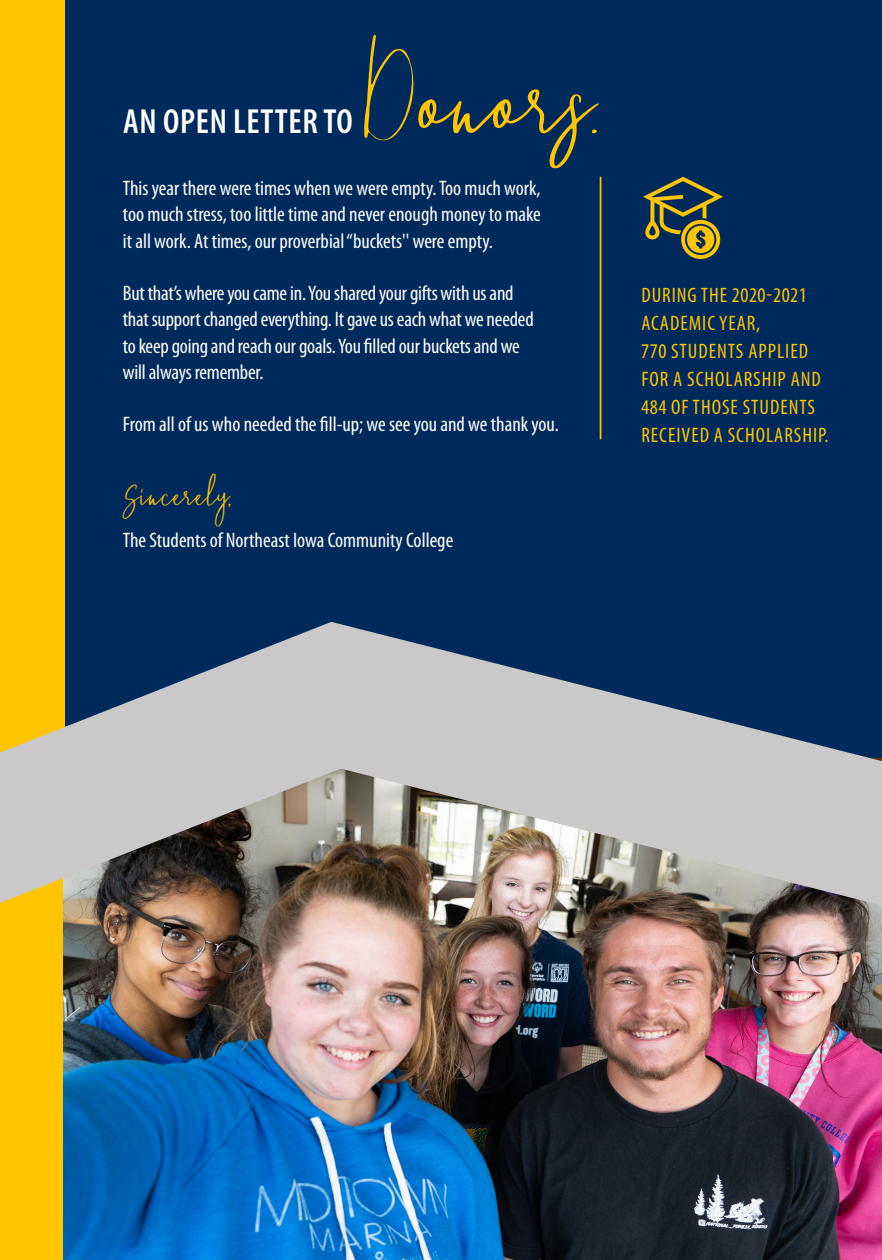
<style>
.page{position:relative;width:882px;height:1260px;background:#fff}
.page>*{position:absolute;margin:0;border:0;box-sizing:border-box;transform-origin:0 0}
.t1{font:140px "Hey Kent";color:#ffc500}
.t2{font:43.75px "Hey Kent";color:#ffc500}
.t3{font:600 condensed 35px "Myriad Pro";letter-spacing:.02em;color:#fff}
.t4{font:condensed 21px/26.2px "Myriad Pro";letter-spacing:-.01em;color:#fff;text-align:justify}
.t5{font:condensed 21px/28px "Myriad Pro";letter-spacing:.045em;color:#ffc500}
</style>
<div class="page">
<div style="left:66px;top:0;width:816px;height:764px;background:#00295c"></div>
<div style="left:0;top:0;width:65px;height:1260px;background:#ffc500"></div>
<hr style="left:600px;top:177px;width:1px;height:262px;background:#ffc500">
<svg style="left:643px;top:177px;width:80px;height:82px"></svg>
<img style="left:64px;top:1132px;width:818px;height:128px">
<img style="left:0;top:548px;width:882px;height:584px">
<p class="t3" style="left:123px;top:103px;width:231px">AN OPEN LETTER TO</p>
<p class="t1" style="left:364px;top:3px;width:237px">Donors.</p>
<p class="t4" style="left:123px;top:175px;width:420px">This year there were times when we were empty. Too much work, too much stress, too little time and never enough money to make it all work. At times, our proverbial “buckets'' were empty.</p>
<p class="t4" style="left:123px;top:280px;width:412px;text-align:left">But that’s where you came in. You shared your gifts with us and that support changed everything. It gave us each what we needed to keep going and reach our goals. You filled our buckets and we will always remember.</p>
<p class="t4" style="left:123px;top:411px;width:438px">From all of us who needed the fill-up; we see you and we thank you.</p>
<p class="t2" style="left:123px;top:464px;width:110px">Sincerely,</p>
<p class="t4" style="left:123px;top:526px;width:332px">The Students of Northeast Iowa Community College</p>
<p class="t5" style="left:641px;top:280px;width:189px">DURING THE 2020-2021<br>ACADEMIC YEAR,<br>770 STUDENTS APPLIED<br>FOR A SCHOLARSHIP AND<br>484 OF THOSE STUDENTS<br>RECEIVED A SCHOLARSHIP.</p>
</div>
